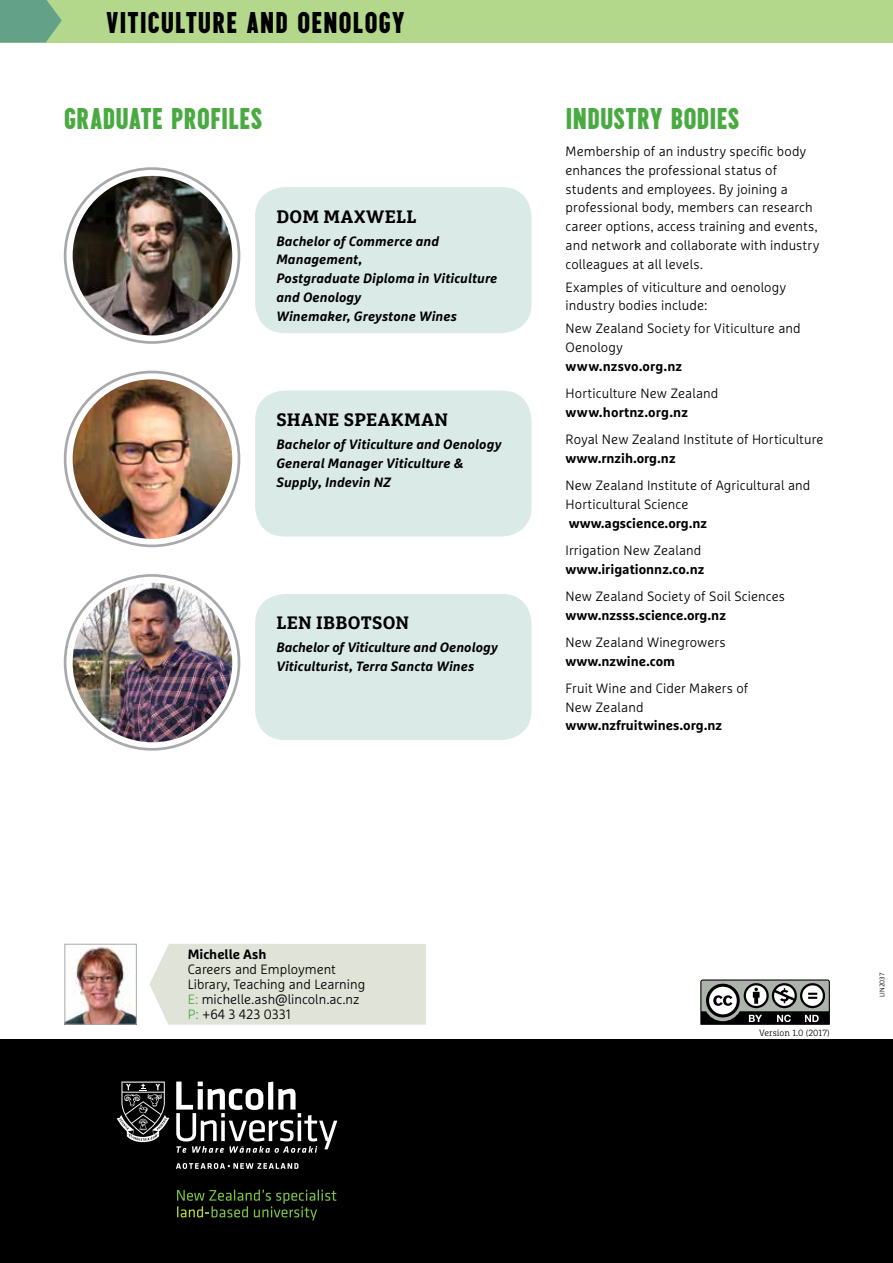
<style>
.page{position:relative;width:893px;height:1263px;background:#fff}
.page>*{position:absolute;margin:0;border:0;box-sizing:border-box;transform-origin:0 0}
.t1{font:30px "Duotone";letter-spacing:-.005em;color:#49aa42}
.t2{font:30px "Duotone";letter-spacing:.02em;color:#000}
.t3{font:700 18px "Marselis Slab Pro";letter-spacing:.015em;color:#000}
.t4{font:300 13.5px/18.8px "Marselis Pro";letter-spacing:.005em;color:#000}
.t5{font:italic 700 13.5px/18.8px "Marselis Pro";letter-spacing:.015em;color:#000}
.t6{font:700 13.5px "Marselis Pro";color:#000}
.t7{font:300 9px "Marselis Slab Pro";color:#000}
.t8{font:300 6.75px "Marselis Pro";letter-spacing:.02em;color:#000}
.s1{color:#49aa42}
</style>
<div class="page">
<div style="left:0;top:0;width:893px;height:43px;background:#b4d88b"></div>
<svg style="left:0;top:0;width:62px;height:43px;background:#6ea988"></svg>
<svg style="left:65px;top:169px;width:174px;height:173px"></svg>
<img style="left:73px;top:176px;width:159px;height:159px;border-radius:80px">
<div style="left:255px;top:187px;width:276px;height:146px;background:#d9eae7;border-radius:30px"></div>
<svg style="left:65px;top:372px;width:174px;height:174px"></svg>
<img style="left:73px;top:379px;width:159px;height:160px;border-radius:80px">
<div style="left:255px;top:390px;width:276px;height:146px;background:#d9eae7;border-radius:30px"></div>
<svg style="left:65px;top:575px;width:174px;height:174px"></svg>
<img style="left:73px;top:583px;width:159px;height:159px;border-radius:80px">
<div style="left:255px;top:594px;width:276px;height:146px;background:#d9eae7;border-radius:30px"></div>
<div style="left:0;top:1040px;width:893px;height:223px;background:#000"></div>
<svg style="left:177px;top:1189px;width:159px;height:31px"></svg>
<svg style="left:176px;top:1081px;width:161px;height:72px"></svg>
<svg style="left:117px;top:1081px;width:52px;height:62px"></svg>
<svg style="left:176px;top:1163px;width:122px;height:6px"></svg>
<div style="left:149px;top:944px;width:277px;height:81px;background:#dfe3d8"></div>
<img style="left:66px;top:946px;width:69px;height:77px">
<div style="left:64px;top:944px;width:73px;height:81px;border:1px solid #a7a9ac"></div>
<svg style="left:700px;top:979px;width:130px;height:46px"></svg>
<h1 class="t2" style="left:106px;top:6px;width:300px">VITICULTURE AND OENOLOGY</h1>
<h1 class="t1" style="left:64px;top:102px;width:200px">GRADUATE PROFILES</h1>
<h1 class="t1" style="left:566px;top:102px;width:176px">INDUSTRY BODIES</h1>
<p class="t4" style="left:566px;top:142px;width:255px">Membership of an industry specific body enhances the professional status of students and employees. By joining a professional body, members can research career options, access training and events, and network and collaborate with industry colleagues at all levels.</p>
<p class="t4" style="left:566px;top:277px;width:222px">Examples of viticulture and oenology industry bodies include:</p>
<p class="t4" style="left:566px;top:319px;width:237px">New Zealand Society for Viticulture and<br>Oenology</p>
<p class="t6" style="left:566px;top:358px;width:118px">www.nzsvo.org.nz</p>
<p class="t4" style="left:566px;top:384px;width:154px">Horticulture New Zealand</p>
<p class="t6" style="left:566px;top:404px;width:124px">www.hortnz.org.nz</p>
<p class="t4" style="left:566px;top:430px;width:259px">Royal New Zealand Institute of Horticulture</p>
<p class="t6" style="left:566px;top:450px;width:111px">www.rnzih.org.nz</p>
<p class="t4" style="left:566px;top:476px;width:246px">New Zealand Institute of Agricultural and<br>Horticultural Science</p>
<p class="t6" style="left:569px;top:514px;width:140px">www.agscience.org.nz</p>
<p class="t4" style="left:566px;top:540px;width:137px">Irrigation New Zealand</p>
<p class="t6" style="left:566px;top:560px;width:140px">www.irigationnz.co.nz</p>
<p class="t4" style="left:566px;top:586px;width:221px">New Zealand Society of Soil Sciences</p>
<p class="t6" style="left:566px;top:606px;width:162px">www.nzsss.science.org.nz</p>
<p class="t4" style="left:566px;top:633px;width:162px">New Zealand Winegrowers</p>
<p class="t6" style="left:566px;top:652px;width:111px">www.nzwine.com</p>
<p class="t4" style="left:566px;top:679px;width:184px">Fruit Wine and Cider Makers of<br>New Zealand</p>
<p class="t6" style="left:566px;top:717px;width:158px">www.nzfruitwines.org.nz</p>
<h2 class="t3" style="left:276px;top:205px;width:142px">DOM MAXWELL</h2>
<p class="t5" style="left:276px;top:231px;width:222px">Bachelor of Commerce and<br>Management,<br>Postgraduate Diploma in Viticulture and Oenology<br>Winemaker, Greystone Wines</p>
<h2 class="t3" style="left:276px;top:408px;width:173px">SHANE SPEAKMAN</h2>
<p class="t5" style="left:276px;top:435px;width:226px">Bachelor of Viticulture and Oenology<br>General Manager Viticulture &amp;<br>Supply, Indevin NZ</p>
<h2 class="t3" style="left:276px;top:612px;width:134px">LEN IBBOTSON</h2>
<p class="t5" style="left:276px;top:638px;width:223px">Bachelor of Viticulture and Oenology<br>Viticulturist, Terra Sancta Wines</p>
<p class="t6" style="left:188px;top:946px;width:80px">Michelle Ash</p>
<p class="t4" style="left:188px;top:961px;width:179px;line-height:15px">Careers and Employment<br>Library, Teaching and Learning<br><span class="s1">E:</span> michelle.ash@lincoln.ac.nz<br><span class="s1">P:</span> +64 3 423 0331</p>
<p class="t7" style="left:759px;top:1027px;width:72px">Version 1.0 (2017)</p>
<p class="t8" style="left:878px;top:997px;width:26px;rotate:-90deg">LIN2037</p>
</div>
